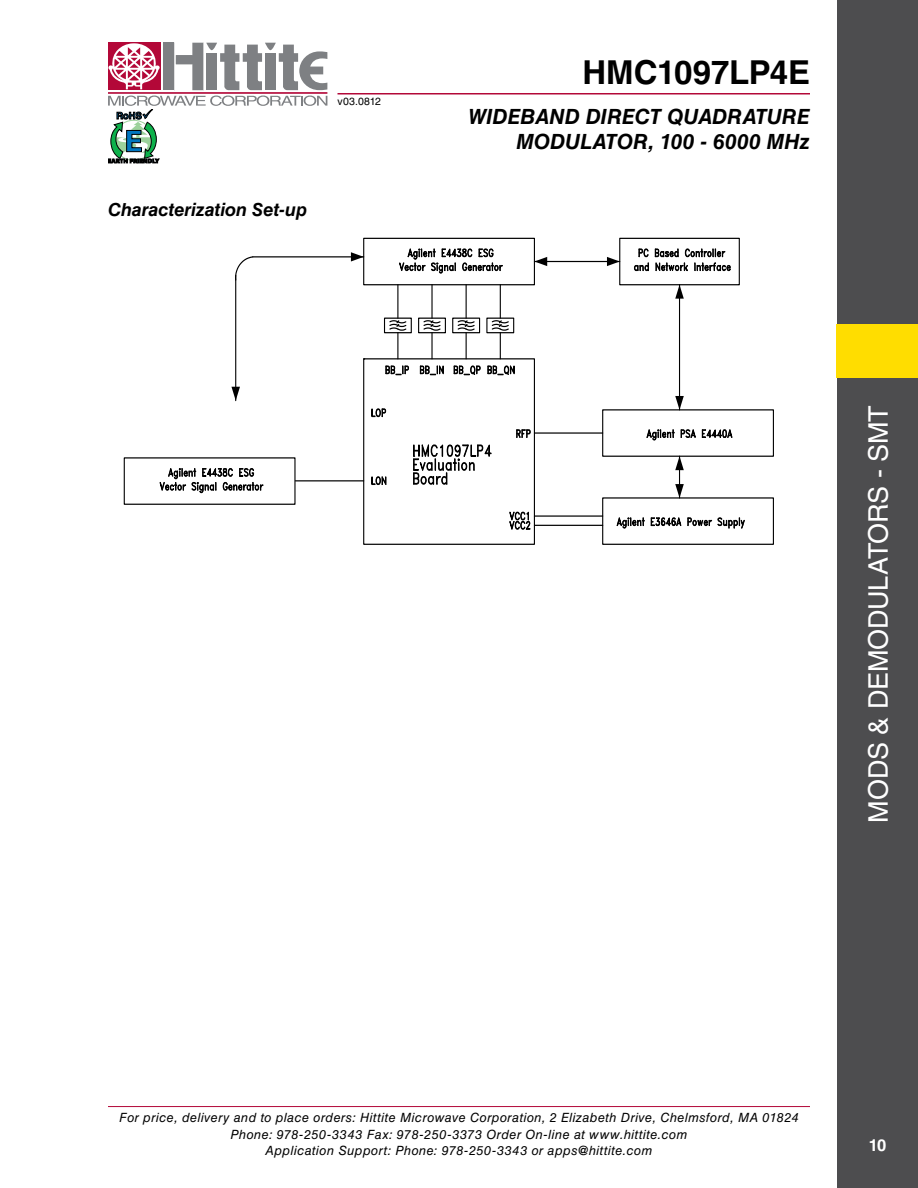
<style>
.page{position:relative;width:918px;height:1188px;background:#fff}
.page>*{position:absolute;margin:0;border:0;box-sizing:border-box;transform-origin:0 0}
.t1{font:700 33px "Helvetica LT Std";letter-spacing:-.01em;color:#000}
.t2{font:27px "Helvetica LT Std";letter-spacing:-.005em;color:#fff}
.t3{font:italic 700 21px/25.2px "Helvetica LT Std";color:#000;text-align:right}
.t4{font:italic 700 18px "Helvetica LT Std";letter-spacing:-.005em;color:#000}
.t5{font:700 16.5px "Helvetica LT Std";color:#fff}
.t6{font:italic 12.75px/16.5px "Helvetica LT Std";letter-spacing:.035em;color:#000;text-align:center}
.t7{font:10.5px "Helvetica LT Std";letter-spacing:.025em;color:#000}
</style>
<div class="page">
<div style="left:837px;top:0;width:81px;height:1188px;background:#4d4d4f"></div>
<div style="left:837px;top:324px;width:81px;height:54px;background:#fd0"></div>
<hr style="left:108px;top:1106px;width:702px;height:1px;background:#b30838">
<div style="left:163px;top:43px;width:11px;height:47px;background:#7e8083"></div>
<div style="left:108px;top:43px;width:52px;height:47px;background:#b30838"></div>
<hr style="left:108px;top:92px;width:219px;height:2px;background:#b30838">
<svg style="left:176px;top:43px;width:151px;height:47px"></svg>
<svg style="left:108px;top:43px;width:52px;height:46px"></svg>
<hr style="left:338px;top:93px;width:472px;height:1px;background:#b30838">
<svg style="left:108px;top:96px;width:219px;height:67px"></svg>
<svg style="left:516px;top:429px;width:15px;height:9px"></svg>
<svg style="left:371px;top:476px;width:16px;height:9px"></svg>
<svg style="left:371px;top:408px;width:16px;height:10px"></svg>
<svg style="left:385px;top:365px;width:24px;height:10px"></svg>
<svg style="left:419px;top:365px;width:25px;height:11px"></svg>
<hr style="left:534px;top:432px;width:69px;height:2px;background:#000">
<hr style="left:295px;top:480px;width:69px;height:1px;background:#000">
<hr style="left:534px;top:525px;width:69px;height:1px;background:#000">
<hr style="left:534px;top:515px;width:69px;height:2px;background:#000">
<svg style="left:509px;top:511px;width:22px;height:19px"></svg>
<div style="left:602px;top:497px;width:172px;height:48px;border:1px solid #000"></div>
<div style="left:602px;top:409px;width:172px;height:48px;border:1px solid #000"></div>
<svg style="left:413px;top:444px;width:79px;height:41px"></svg>
<svg style="left:616px;top:517px;width:129px;height:12px"></svg>
<svg style="left:646px;top:429px;width:87px;height:12px"></svg>
<div style="left:363px;top:238px;width:172px;height:47px;border:1px solid #000"></div>
<div style="left:619px;top:238px;width:121px;height:47px;border:1px solid #000"></div>
<svg style="left:634px;top:248px;width:97px;height:24px"></svg>
<svg style="left:399px;top:248px;width:104px;height:26px"></svg>
<hr style="left:235px;top:275px;width:1px;height:126px;background:#000">
<hr style="left:253px;top:256px;width:111px;height:1px;background:#000">
<hr style="left:534px;top:261px;width:86px;height:1px;background:#000">
<hr style="left:679px;top:285px;width:1px;height:125px;background:#000">
<hr style="left:679px;top:456px;width:1px;height:42px;background:#000">
<svg style="left:607px;top:257px;width:13px;height:9px"></svg>
<svg style="left:534px;top:257px;width:13px;height:9px"></svg>
<svg style="left:675px;top:285px;width:9px;height:14px"></svg>
<svg style="left:675px;top:396px;width:9px;height:14px"></svg>
<svg style="left:675px;top:456px;width:9px;height:14px"></svg>
<svg style="left:675px;top:484px;width:9px;height:14px"></svg>
<svg style="left:231px;top:387px;width:9px;height:14px"></svg>
<svg style="left:351px;top:252px;width:13px;height:10px"></svg>
<svg style="left:235px;top:256px;width:19px;height:25px"></svg>
<hr style="left:397px;top:285px;width:1px;height:33px;background:#000">
<hr style="left:431px;top:285px;width:2px;height:33px;background:#000">
<hr style="left:431px;top:333px;width:2px;height:26px;background:#000">
<hr style="left:466px;top:285px;width:1px;height:33px;background:#000">
<hr style="left:500px;top:285px;width:1px;height:33px;background:#000">
<div style="left:384px;top:318px;width:28px;height:15px;border:1px solid #000"></div>
<svg style="left:388px;top:319px;width:19px;height:39px"></svg>
<div style="left:418px;top:318px;width:28px;height:15px;border:1px solid #000"></div>
<svg style="left:423px;top:319px;width:18px;height:12px"></svg>
<div style="left:452px;top:318px;width:28px;height:15px;border:1px solid #000"></div>
<svg style="left:453px;top:319px;width:28px;height:57px"></svg>
<div style="left:486px;top:318px;width:28px;height:15px;border:1px solid #000"></div>
<svg style="left:487px;top:319px;width:28px;height:57px"></svg>
<div style="left:363px;top:358px;width:172px;height:187px;border:1px solid #000"></div>
<div style="left:124px;top:457px;width:172px;height:48px;border:1px solid #000"></div>
<svg style="left:159px;top:468px;width:105px;height:26px"></svg>
<p class="t7" style="left:338px;top:95px;width:45px">v03.0812</p>
<h3 class="t4" style="left:108px;top:199px;width:201px">Characterization Set-up</h3>
<h1 class="t1" style="left:582px;top:53px;width:229px">HMC1097LP4E</h1>
<h3 class="t3" style="left:468px;top:103px;width:343px">WIDEBAND DIRECT QUADRATURE<br>MODULATOR, 100 - 6000 MHz</h3>
<h2 class="t2" style="left:863px;top:823px;width:419px;rotate:-90deg">MODS &amp; DEMODULATORS - SMT</h2>
<p class="t6" style="left:119px;top:1110px;width:681px">For price, delivery and to place orders: Hittite Microwave Corporation, 2 Elizabeth Drive, Chelmsford, MA 01824<br>Phone: 978-250-3343 Fax: 978-250-3373 Order On-line at www.hittite.com<br>Application Support: Phone: 978-250-3343 or apps@hittite.com</p>
<p class="t5" style="left:869px;top:1135px;width:19px">10</p>
</div>
